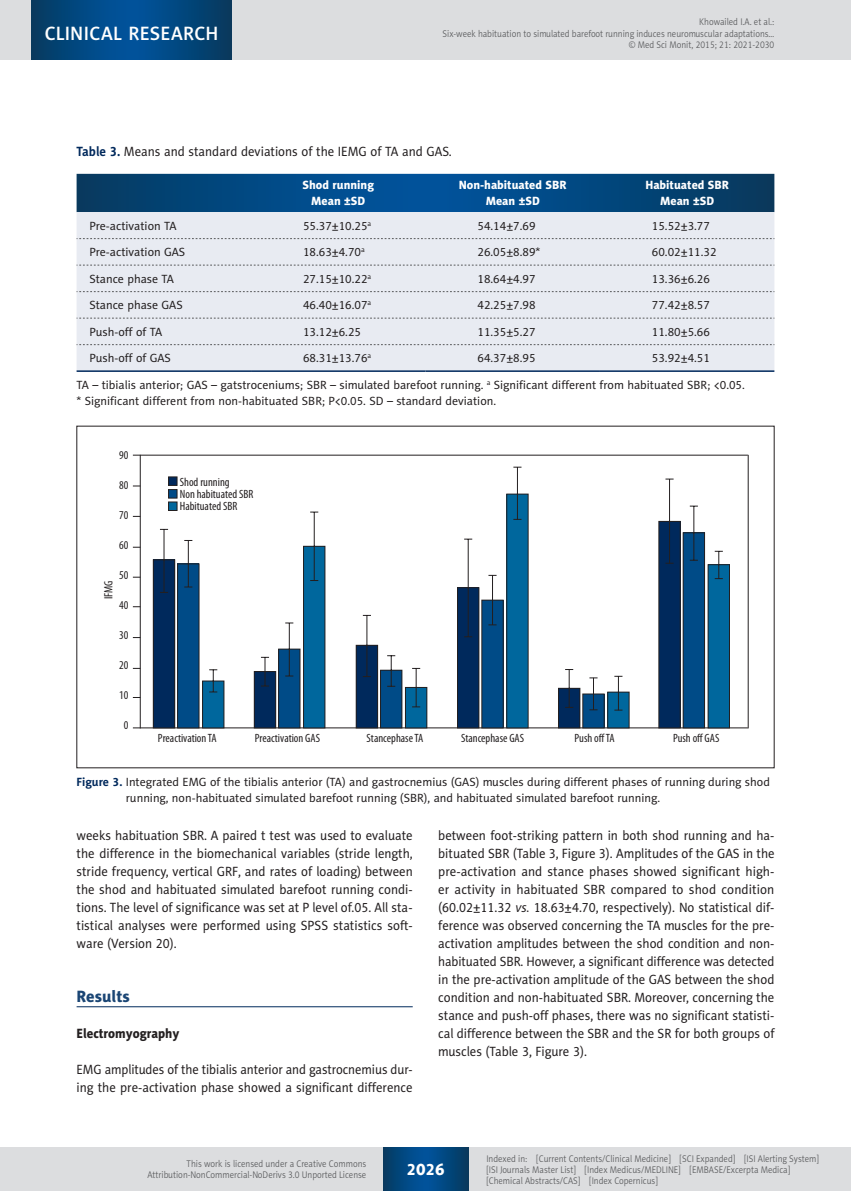
<style>
.page{position:relative;width:851px;height:1191px;background:#fff}
.page>*{position:absolute;margin:0;border:0;box-sizing:border-box;transform-origin:0 0}
.t1{font:19.5px "Naomi Sans EFN Medium";letter-spacing:.015em;color:#fff}
.MSM_Headline_1{font:16.5px "Naomi Sans EFN Heavy";color:#1a4574}
.t2{font:16.5px "Naomi Sans EFN Heavy";color:#fff}
.MSM_Body{font:13.5px/18px "Naomi Sans EFN";color:#231f20;text-align:justify;scale:.95 1}
.MSM_Body-2{font:13.5px/18px "Naomi Sans EFN";color:#231f20;scale:.93 1}
.MSM_Headline_2{font:13.5px "Naomi Sans EFN Heavy";color:#231f20;scale:.95 1}
.MSM_Tabela_zawartosc{font:12px "Naomi Sans EFN";color:#231f20}
.MSM_Rycina_tytul{font:12px/15.8px "Naomi Sans EFN";color:#231f20}
.MSM_Table_podpis_dol{font:12px/15.8px "Naomi Sans EFN";color:#231f20}
.t3{font:condensed 12px/12px "Myriad Pro";color:#231f20}
.MSM_Tabela_Head{font:12px "Naomi Sans EFN Heavy";color:#fff}
.t4{font:9.75px/11.2px "Naomi Sans EFN Light";color:#57585a;text-align:right;scale:.9 1}
.s1{font-weight:700;color:#00295c}
.s2{font-style:italic}
</style>
<div class="page">
<hr style="left:77px;top:1006px;width:335px;height:1px;background:#00295c">
<svg style="left:77px;top:174px;width:697px;height:38px;background:#02477e"></svg>
<div style="left:77px;top:212px;width:697px;height:158px;background:#e8ebf2"></div>
<svg style="left:77px;top:238px;width:697px;height:1px"></svg>
<svg style="left:77px;top:265px;width:697px;height:1px"></svg>
<svg style="left:77px;top:291px;width:697px;height:1px"></svg>
<svg style="left:77px;top:318px;width:697px;height:1px"></svg>
<svg style="left:77px;top:344px;width:697px;height:1px"></svg>
<hr style="left:77px;top:370px;width:174px;height:2px;background:#00295c">
<hr style="left:251px;top:370px;width:174px;height:2px;background:#00295c">
<hr style="left:425px;top:370px;width:175px;height:2px;background:#00295c">
<hr style="left:600px;top:370px;width:174px;height:2px;background:#00295c">
<hr style="left:133px;top:727px;width:614px;height:1px;background:#231f20">
<hr style="left:133px;top:455px;width:614px;height:1px;background:#231f20">
<svg style="left:139px;top:454px;width:609px;height:275px"></svg>
<div style="left:168px;top:489px;width:9px;height:9px;background:#004b87;border:1px solid #231f20"></div>
<div style="left:168px;top:501px;width:9px;height:10px;background:#00679d;border:1px solid #231f20"></div>
<div style="left:168px;top:476px;width:9px;height:10px;background:#00295c;border:1px solid #231f20"></div>
<div style="left:0;top:1148px;width:850px;height:43px;background:#dcdddf"></div>
<svg style="left:383px;top:1147px;width:85px;height:43px;background:#02477e"></svg>
<div style="left:0;top:0;width:850px;height:60px;background:#dcdddf"></div>
<hr style="left:850px;top:0;width:1px;height:60px;background:#dcdddf">
<svg style="left:32px;top:0;width:200px;height:60px;background:#02477e"></svg>
<h1 class="t1" style="left:45px;top:22px;width:175px">CLINICAL RESEARCH</h1>
<p class="t4" style="left:442px;top:16px;width:370px">Khowailed I.A. et al.:<br>Six-week habituation to simulated barefoot running induces neuromuscular adaptations… © Med Sci Monit, 2015; 21: 2021-2030</p>
<p class="MSM_Body" style="left:77px;top:142px;width:396px"><span class="s1">Table 3.</span> Means and standard deviations of the IEMG of TA and GAS.</p>
<p class="MSM_Tabela_Head" style="left:302px;top:178px;width:73px">Shod running</p>
<p class="MSM_Tabela_Head" style="left:311px;top:194px;width:56px">Mean ±SD</p>
<p class="MSM_Tabela_Head" style="left:459px;top:178px;width:109px">Non-habituated SBR</p>
<p class="MSM_Tabela_Head" style="left:485px;top:194px;width:56px">Mean ±SD</p>
<p class="MSM_Tabela_Head" style="left:645px;top:178px;width:85px">Habituated SBR</p>
<p class="MSM_Tabela_Head" style="left:660px;top:194px;width:56px">Mean ±SD</p>
<p class="MSM_Tabela_zawartosc" style="left:89px;top:219px;width:89px">Pre-activation TA</p>
<p class="MSM_Tabela_zawartosc" style="left:303px;top:219px;width:70px">55.37±10.25<sup>a</sup></p>
<p class="MSM_Tabela_zawartosc" style="left:477px;top:219px;width:60px">54.14±7.69</p>
<p class="MSM_Tabela_zawartosc" style="left:651px;top:219px;width:60px">15.52±3.77</p>
<p class="MSM_Tabela_zawartosc" style="left:89px;top:245px;width:97px">Pre-activation GAS</p>
<p class="MSM_Tabela_zawartosc" style="left:303px;top:245px;width:63px">18.63±4.70<sup>a</sup></p>
<p class="MSM_Tabela_zawartosc" style="left:477px;top:245px;width:64px">26.05±8.89*</p>
<p class="MSM_Tabela_zawartosc" style="left:651px;top:245px;width:66px">60.02±11.32</p>
<p class="MSM_Tabela_zawartosc" style="left:89px;top:272px;width:86px">Stance phase TA</p>
<p class="MSM_Tabela_zawartosc" style="left:303px;top:272px;width:70px">27.15±10.22<sup>a</sup></p>
<p class="MSM_Tabela_zawartosc" style="left:477px;top:272px;width:60px">18.64±4.97</p>
<p class="MSM_Tabela_zawartosc" style="left:651px;top:272px;width:60px">13.36±6.26</p>
<p class="MSM_Tabela_zawartosc" style="left:89px;top:298px;width:95px">Stance phase GAS</p>
<p class="MSM_Tabela_zawartosc" style="left:303px;top:298px;width:70px">46.40±16.07<sup>a</sup></p>
<p class="MSM_Tabela_zawartosc" style="left:477px;top:298px;width:60px">42.25±7.98</p>
<p class="MSM_Tabela_zawartosc" style="left:651px;top:298px;width:60px">77.42±8.57</p>
<p class="MSM_Tabela_zawartosc" style="left:89px;top:325px;width:74px">Push-off of TA</p>
<p class="MSM_Tabela_zawartosc" style="left:303px;top:325px;width:60px">13.12±6.25</p>
<p class="MSM_Tabela_zawartosc" style="left:477px;top:325px;width:60px">11.35±5.27</p>
<p class="MSM_Tabela_zawartosc" style="left:651px;top:325px;width:60px">11.80±5.66</p>
<p class="MSM_Tabela_zawartosc" style="left:89px;top:351px;width:83px">Push-off of GAS</p>
<p class="MSM_Tabela_zawartosc" style="left:303px;top:351px;width:70px">68.31±13.76<sup>a</sup></p>
<p class="MSM_Tabela_zawartosc" style="left:477px;top:351px;width:60px">64.37±8.95</p>
<p class="MSM_Tabela_zawartosc" style="left:651px;top:351px;width:60px">53.92±4.51</p>
<p class="MSM_Table_podpis_dol" style="left:77px;top:377px;width:669px">TA – tibialis anterior; GAS – gatstroceniums; SBR – simulated barefoot running. <sup>a</sup> Significant different from habituated SBR; &lt;0.05. * Significant different from non-habituated SBR; P&lt;0.05. SD – standard deviation.</p>
<p class="t3" style="left:119px;top:449px;width:11px">90</p>
<p class="t3" style="left:119px;top:479px;width:11px">80</p>
<p class="t3" style="left:119px;top:509px;width:11px">70</p>
<p class="t3" style="left:119px;top:539px;width:11px">60</p>
<p class="t3" style="left:119px;top:569px;width:11px">50</p>
<p class="t3" style="left:119px;top:599px;width:11px">40</p>
<p class="t3" style="left:119px;top:629px;width:11px">30</p>
<p class="t3" style="left:119px;top:659px;width:11px">20</p>
<p class="t3" style="left:119px;top:689px;width:11px">10</p>
<p class="t3" style="left:124px;top:719px;width:6px">0</p>
<p class="t3" style="left:103px;top:599px;width:20px;rotate:-90deg">IFMG</p>
<p class="t3" style="left:180px;top:476px;width:75px">Shod running<br>Non habituated SBR<br>Habituated SBR</p>
<p class="t3" style="left:158px;top:732px;width:60px">Preactivation TA</p>
<p class="t3" style="left:255px;top:732px;width:67px">Preactivation GAS</p>
<p class="t3" style="left:366px;top:732px;width:58px">Stancephase TA</p>
<p class="t3" style="left:574px;top:732px;width:42px">Push off TA</p>
<p class="t3" style="left:461px;top:732px;width:65px">Stancephase GAS</p>
<p class="t3" style="left:673px;top:732px;width:48px">Push off GAS</p>
<p class="MSM_Rycina_tytul" style="left:126px;top:774px;width:645px;text-indent:-49px"><span class="s1">Figure 3.</span> Integrated EMG of the tibialis anterior (TA) and gastrocnemius (GAS) muscles during different phases of running during shod running, non-habituated simulated barefoot running (SBR), and habituated simulated barefoot running.</p>
<p class="MSM_Body" style="left:77px;top:826px;width:355px">weeks habituation SBR. A paired t test was used to evaluate the difference in the biomechanical variables (stride length, stride frequency, vertical GRF, and rates of loading) between the shod and habituated simulated barefoot running condi&shy;tions. The level of significance was set at P level of.05. All sta&shy;tistical analyses were performed using SPSS statistics soft&shy;ware (Version 20).</p>
<p class="MSM_Headline_1" style="left:77px;top:986px;width:55px">Results</p>
<p class="MSM_Headline_2" style="left:77px;top:1025px;width:110px">Electromyography</p>
<p class="MSM_Body-2" style="left:77px;top:1060px;width:363px">EMG amplitudes of the tibialis anterior and gastrocnemius dur&shy;ing the pre-activation phase showed a significant difference</p>
<p class="MSM_Body" style="left:438px;top:826px;width:355px">between foot-striking pattern in both shod running and ha&shy;bituated SBR (Table 3, Figure 3). Amplitudes of the GAS in the pre-activation and stance phases showed significant high&shy;er activity in habituated SBR compared to shod condition (60.02±11.32 <span class="s2">vs.</span> 18.63±4.70, respectively). No statistical dif&shy;ference was observed concerning the TA muscles for the pre&shy;activation amplitudes between the shod condition and non&shy;habituated SBR. However, a significant difference was detected in the pre-activation amplitude of the GAS between the shod condition and non-habituated SBR. Moreover, concerning the stance and push-off phases, there was no significant statisti&shy;cal difference between the SBR and the SR for both groups of muscles (Table 3, Figure 3).</p>
<p class="t4" style="left:147px;top:1158px;width:245px">This work is licensed under a Creative Commons<br>Attribution-NonCommercial-NoDerivs 3.0 Unported License</p>
<p class="t2" style="left:406px;top:1159px;width:40px">2026</p>
<p class="t4" style="left:486px;top:1152px;width:371px;text-align:left">Indexed in: [Current Contents/Clinical Medicine] [SCI Expanded] [ISI Alerting System] [ISI Journals Master List] [Index Medicus/MEDLINE] [EMBASE/Excerpta Medica] [Chemical Abstracts/CAS] [Index Copernicus]</p>
</div>
